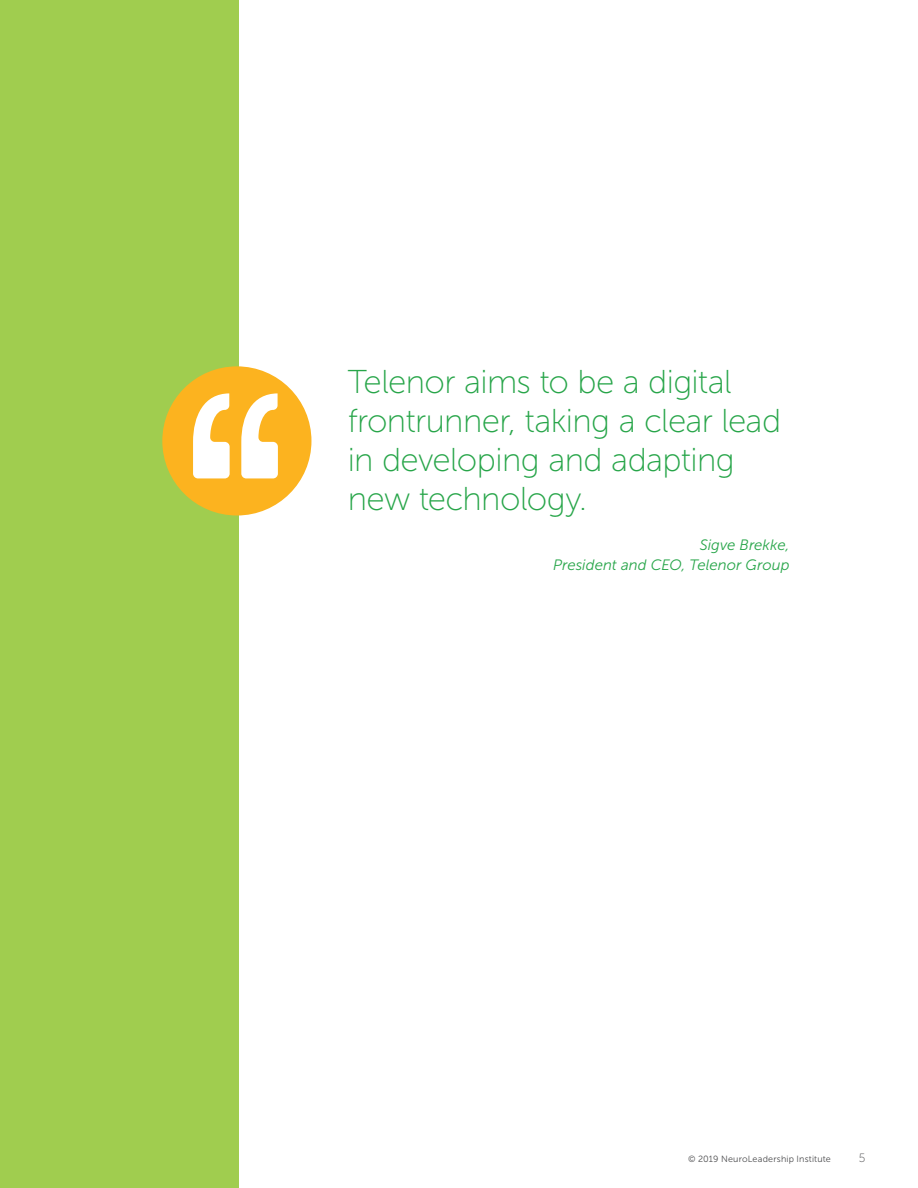
<style>
.page{position:relative;width:918px;height:1188px;background:#fff}
.page>*{position:absolute;margin:0;border:0;box-sizing:border-box;transform-origin:0 0}
.t1{font:33px/39px "Museo Sans 100";letter-spacing:-.015em;color:#27a549}
.t2{font:italic 15px/20.2px "Museo Sans 300";color:#27a549;text-align:right}
.t3{font:12px "Museo Sans 100";color:#4d4d4f}
.t4{font:9px "Museo Sans 300";letter-spacing:.02em;color:#4d4d4f}
</style>
<div class="page">
<div style="left:0;top:0;width:238px;height:1188px;background:#a0cd4f"></div>
<div style="left:162px;top:366px;width:149px;height:150px;background:#fcb31f;border-radius:50%"></div>
<svg style="left:193px;top:393px;width:37px;height:85px"></svg>
<svg style="left:241px;top:393px;width:37px;height:85px"></svg>
<p class="t1" style="left:348px;top:362px;width:435px">Telenor aims to be a digital frontrunner, taking a clear lead in developing and adapting new technology.</p>
<p class="t2" style="left:553px;top:535px;width:238px">Sigve Brekke,<br>President and CEO, Telenor Group</p>
<p class="t4" style="left:688px;top:1154px;width:144px">© 2019 NeuroLeadership Institute</p>
<p class="t3" style="left:859px;top:1152px;width:8px">5</p>
</div>
